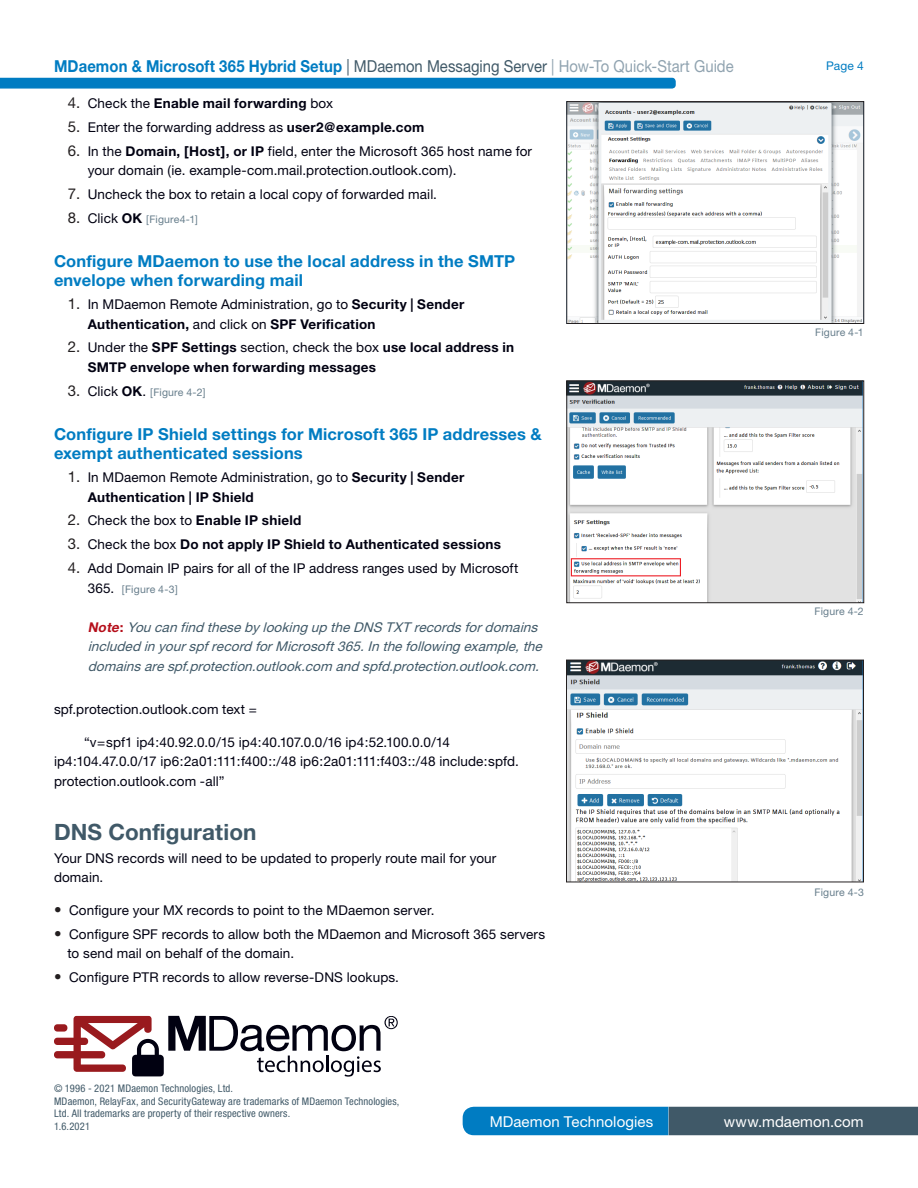
<style>
.page{position:relative;width:918px;height:1188px;background:#fff}
.page>*{position:absolute;margin:0;border:0;box-sizing:border-box;transform-origin:0 0}
.AltN_-_Paragraph_Tit{font:700 22.5px "Helvetica Neue";letter-spacing:.005em;color:#405968}
.AltN_-_Paragraph_Tit-2{font:700 16.5px/19.5px "Helvetica Neue";letter-spacing:.01em;color:#007cc2}
.AltN_-_Page_Title{font:700 16.5px "Helvetica Neue";letter-spacing:.01em;color:#007cc2;scale:.9 1}
.t1{font:15px "Helvetica Neue";letter-spacing:.005em;color:#fff}
.AltN_-_Paragraph{font:13.5px/19.5px "Helvetica Neue";letter-spacing:.01em;color:#010111}
.t2{font:700 13.5px/19.5px "Helvetica Neue";letter-spacing:.02em;color:#010111}
.t3{font:italic 13.5px/19.5px "Helvetica Neue";color:#405968}
.t4{font:12px "Helvetica Neue";color:#007cc2}
.t5{font:condensed 10.5px/12.6px "Helvetica Neue";letter-spacing:.015em;color:#405968}
.t6{font:10.5px "Helvetica Neue";letter-spacing:.015em;color:#667d8b}
.s1{font-weight:400;color:#405968}
.s2{font-weight:400;color:#90a3b0}
.s3{font-weight:400;font-size:15px;color:#231f20}
.s4{font-weight:400}
.s5{font-size:15px;color:#231f20}
.s6{font-weight:700}
.s7{font-size:13.5px;color:#010111}
.s8{font-weight:700;font-size:13.5px;color:#010111}
.s9{font-weight:700;color:#b50e1a}
.s10{font-weight:700;font-style:normal;color:#b50e1a}
</style>
<div class="page">
<svg style="left:0;top:77px;width:676px;height:12px;background:#1989c8"></svg>
<svg style="left:54px;top:1016px;width:344px;height:61px"></svg>
<img style="left:568px;top:662px;width:294px;height:218px">
<div style="left:566px;top:660px;width:298px;height:222px;border:1px solid #231f20"></div>
<img style="left:569px;top:103px;width:293px;height:219px">
<div style="left:567px;top:101px;width:297px;height:223px;border:1px solid #231f20"></div>
<img style="left:569px;top:383px;width:293px;height:218px">
<div style="left:567px;top:381px;width:297px;height:222px;border:1px solid #231f20"></div>
<svg style="left:462px;top:1106px;width:456px;height:30px;background:#2f7196"></svg>
<p class="AltN_-_Page_Title" style="left:54px;top:56px;width:757px">MDaemon &amp; Microsoft 365 Hybrid Setup <span class="s1">| MDaemon Messaging Server</span> <span class="s2">| How-To Quick-Start Guide</span></p>
<p class="t4" style="left:826px;top:59px;width:39px">Page 4</p>
<p class="t2" style="left:68px;top:93px;width:267px"><span class="s3">4.</span> <span class="s4">Check the</span> Enable mail forwarding <span class="s4">box</span></p>
<p class="AltN_-_Paragraph" style="left:68px;top:117px;width:358px"><span class="s5">5.</span> Enter the forwarding address as <span class="s6">user2@example.com</span></p>
<p class="AltN_-_Paragraph" style="left:88px;top:141px;width:446px;text-indent:-20px"><span class="s5">6.</span> In the <span class="s6">Domain, [Host], or IP</span> field, enter the Microsoft 365 host name for your domain (ie. example-com.mail.protection.outlook.com).</p>
<p class="AltN_-_Paragraph" style="left:68px;top:184px;width:371px"><span class="s5">7.</span> Uncheck the box to retain a local copy of forwarded mail.</p>
<p class="t6" style="left:68px;top:213px;width:132px"><span class="s5">8.</span> <span class="s7">Click</span> <span class="s8">OK</span> [Figure4-1]</p>
<p class="AltN_-_Paragraph_Tit-2" style="left:54px;top:251px;width:463px">Configure MDaemon to use the local address in the SMTP envelope when forwarding mail</p>
<p class="t2" style="left:88px;top:294px;width:378px;text-indent:-20px"><span class="s3">1.</span> <span class="s4">In MDaemon Remote Administration, go to</span> Security | Sender<br>Authentication, <span class="s4">and click on</span> SPF Verification</p>
<p class="t2" style="left:88px;top:338px;width:428px;text-indent:-20px"><span class="s3">2.</span> <span class="s4">Under the</span> SPF Settings <span class="s4">section, check the box</span> use local address in<br>SMTP envelope when forwarding messages</p>
<p class="t6" style="left:68px;top:386px;width:139px"><span class="s5">3.</span> <span class="s7">Click</span> <span class="s8">OK</span><span class="s7">.</span> [Figure 4-2]</p>
<p class="AltN_-_Paragraph_Tit-2" style="left:54px;top:424px;width:489px">Configure IP Shield settings for Microsoft 365 IP addresses &amp; exempt authenticated sessions</p>
<p class="t2" style="left:88px;top:467px;width:378px;text-indent:-20px"><span class="s3">1.</span> <span class="s4">In MDaemon Remote Administration, go to</span> Security | Sender<br>Authentication | IP Shield</p>
<p class="t2" style="left:68px;top:511px;width:235px"><span class="s3">2.</span> <span class="s4">Check the box to</span> Enable IP shield</p>
<p class="t2" style="left:68px;top:534px;width:435px"><span class="s3">3.</span> <span class="s4">Check the box</span> Do not apply IP Shield to Authenticated sessions</p>
<p class="AltN_-_Paragraph" style="left:68px;top:558px;width:452px"><span class="s5">4.</span> Add Domain IP pairs for all of the IP address ranges used by Microsoft</p>
<p class="t6" style="left:88px;top:583px;width:92px"><span class="s7">365.</span> [Figure 4-3]</p>
<p class="t3" style="left:88px;top:617px;width:460px"><span class="s9">Note</span><span class="s10">:</span> Youcanfind thesebylookingup theDNS TXTrecordsfordomains included inyourspfrecord forMicrosoft365.Inthefollowingexample,the domainsarespf.protection.outlook.com and spfd.protection.outlook.com.</p>
<p class="AltN_-_Paragraph" style="left:54px;top:699px;width:205px">spf.protection.outlook.com text =</p>
<p class="AltN_-_Paragraph" style="left:54px;top:732px;width:466px;text-indent:30px">“v=spf1 ip4:40.92.0.0/15 ip4:40.107.0.0/16 ip4:52.100.0.0/14 ip4:104.47.0.0/17 ip6:2a01:111:f400::/48 ip6:2a01:111:f403::/48 include:spfd. protection.outlook.com -all”</p>
<p class="AltN_-_Paragraph_Tit" style="left:54px;top:818px;width:204px">DNS Configuration</p>
<p class="AltN_-_Paragraph" style="left:54px;top:848px;width:444px">Your DNS records will need to be updated to properly route mail for your domain.</p>
<p class="AltN_-_Paragraph" style="left:54px;top:900px;width:382px"><span class="s5">•</span> Configure your MX records to point to the MDaemon server.</p>
<p class="AltN_-_Paragraph" style="left:68px;top:924px;width:479px;text-indent:-14px"><span class="s5">•</span> Configure SPF records to allow both the MDaemon and Microsoft 365 servers to send mail on behalf of the domain.</p>
<p class="AltN_-_Paragraph" style="left:54px;top:968px;width:347px"><span class="s5">•</span> Configure PTR records to allow reverse-DNS lookups.</p>
<p class="t5" style="left:54px;top:1082px;width:181px">© 1996 - 2021 MDaemon Technologies, Ltd.</p>
<p class="t5" style="left:54px;top:1095px;width:347px">MDaemon, RelayFax, and SecurityGateway are trademarks of MDaemon Technologies,<br>Ltd. All trademarks are property of their respective owners.</p>
<p class="t5" style="left:54px;top:1120px;width:38px">1.6.2021</p>
<p class="t1" style="left:490px;top:1113px;width:165px">MDaemon Technologies</p>
<p class="t6" style="left:815px;top:326px;width:50px">Figure 4-1</p>
<p class="t6" style="left:815px;top:605px;width:51px">Figure 4-2</p>
<p class="t6" style="left:815px;top:886px;width:51px">Figure 4-3</p>
<p class="t1" style="left:724px;top:1113px;width:141px">www.mdaemon.com</p>
</div>
